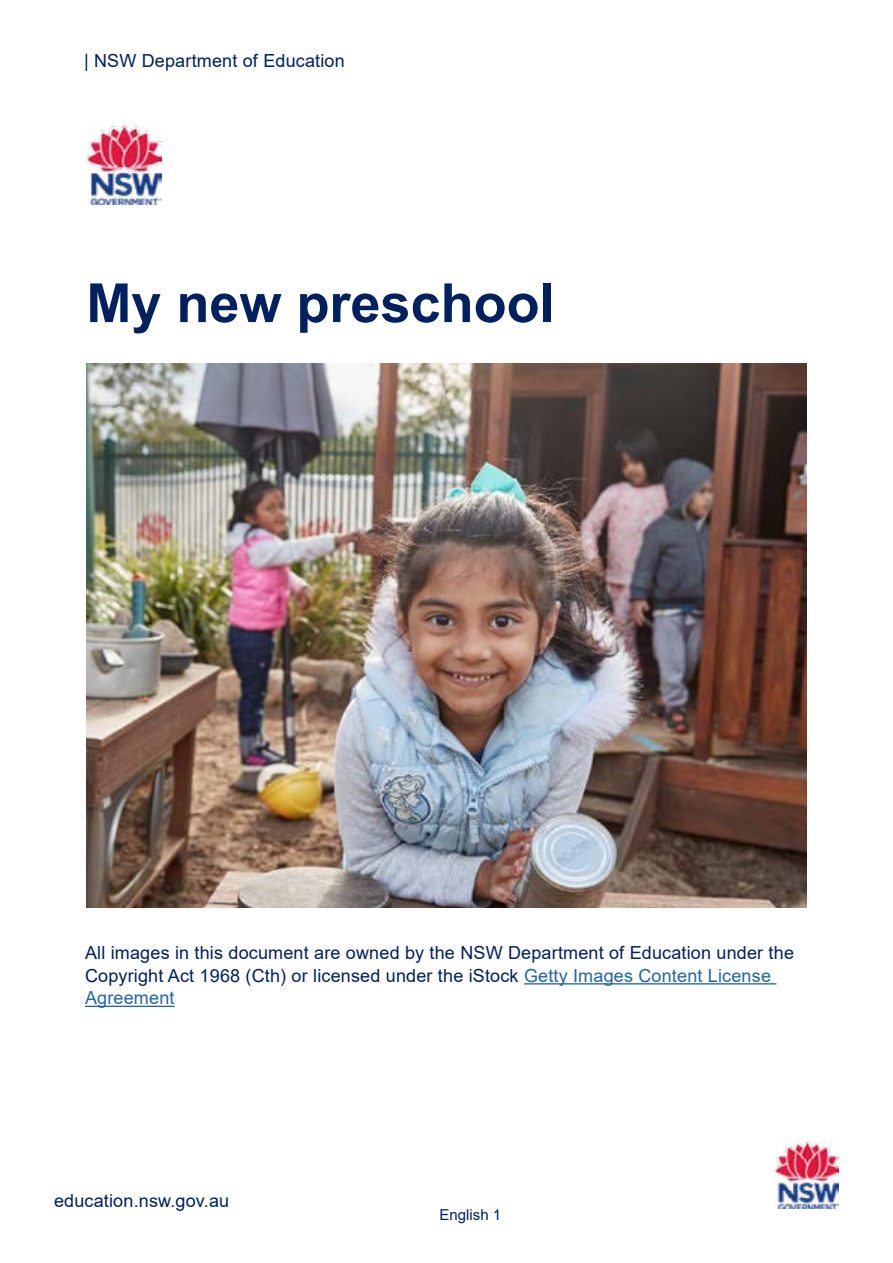
<style>
.page{position:relative;width:893px;height:1263px;background:#fff}
.page>*{position:absolute;margin:0;border:0;box-sizing:border-box;transform-origin:0 0}
.t1{font:700 54px "Arial";color:#002060}
.Paragraph_Style_1{font:18px/22.5px "Arial";letter-spacing:.01em;color:#002060}
.t2{font:15px "Arial";color:#002060}
.s1{color:#2564a2}
</style>
<div class="page">
<img style="left:87px;top:126px;width:75px;height:78px">
<img style="left:86px;top:364px;width:720px;height:544px">
<hr style="left:524px;top:983px;width:252px;height:1px;background:#2564a2">
<hr style="left:85px;top:1006px;width:90px;height:1px;background:#2564a2">
<img style="left:776px;top:1141px;width:63px;height:68px">
<p class="Paragraph_Style_1" style="left:84px;top:49px;width:262px">| NSW Department of Education</p>
<h1 class="t1" style="left:86px;top:265px;width:470px">My new preschool</h1>
<p class="Paragraph_Style_1" style="left:85px;top:942px;width:710px">All images in this document are owned by the NSW Department of Education under the<br>Copyright Act 1968 (Cth) or licensed under the iStock <span class="s1">Getty Images Content License<br>Agreement</span></p>
<p class="Paragraph_Style_1" style="left:54px;top:1189px;width:177px">education.nsw.gov.au</p>
<p class="t2" style="left:440px;top:1204px;width:63px">English 1</p>
</div>
